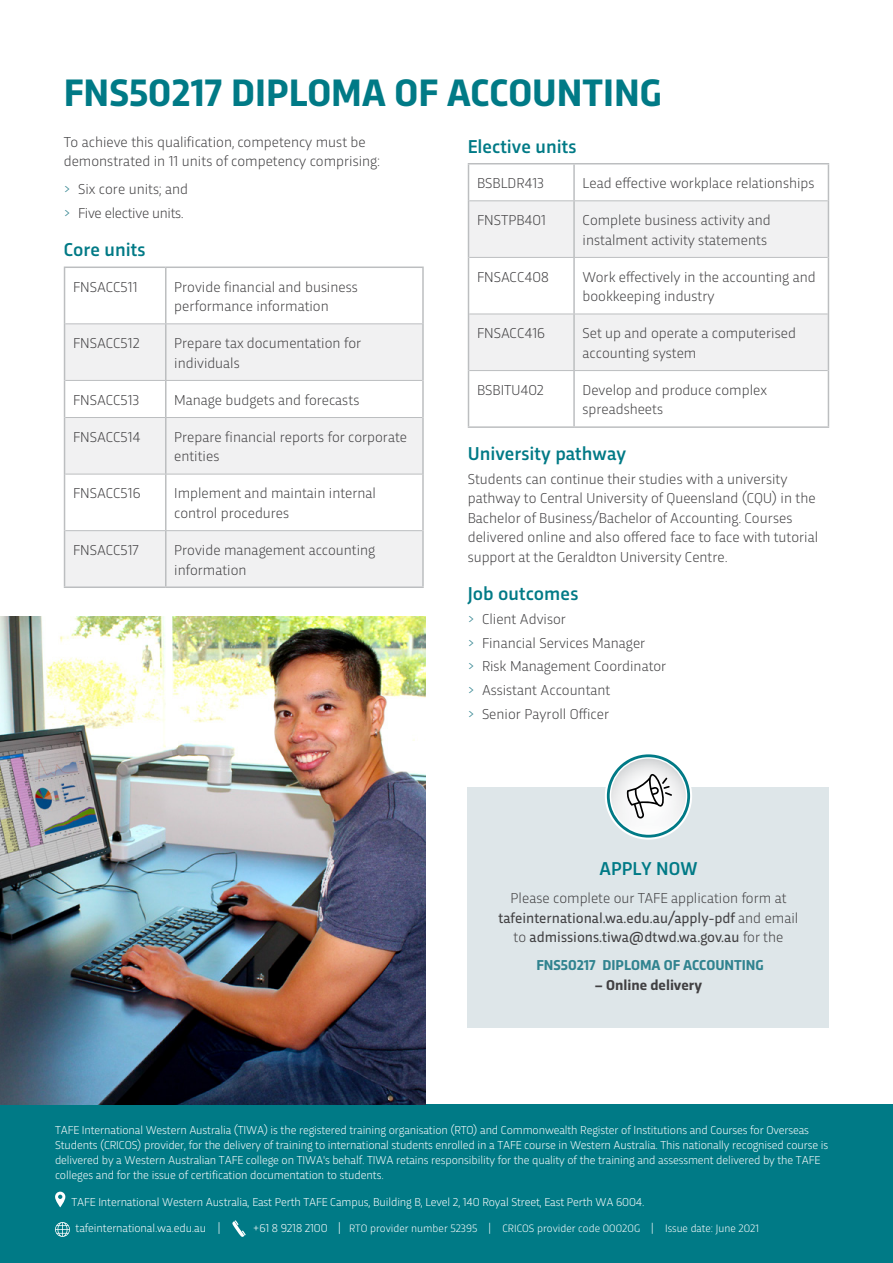
<style>
.page{position:relative;width:893px;height:1263px;background:#fff}
.page>*{position:absolute;margin:0;border:0;box-sizing:border-box;transform-origin:0 0}
.t1{font:700 40.05px "Trasandina";color:#007a86}
.t2{font:500 19.5px "Trasandina";color:#007a86}
.t3{font:300 15px/19.5px "Trasandina";color:#414042}
.t4{font:15px/19.5px "Trasandina";color:#414042;text-align:center}
.t5{font:300 15px/23.7px "Trasandina";letter-spacing:-.02em;color:#414042}
.t6{font:700 15px "Trasandina";color:#30838f}
.t7{font:700 15px "Trasandina";color:#414042}
.t8{font:300 12px/15px "Trasandina";letter-spacing:-.01em;color:#fff}
.t9{font:300 11.25px "Trasandina";color:#fff}
.s1{color:#30838f}
.s2{font-weight:300}
.s3{font-size:12px}
</style>
<div class="page">
<div style="left:0;top:1104px;width:893px;height:159px;background:#007a86"></div>
<svg style="left:55px;top:1192px;width:10px;height:15px"></svg>
<svg style="left:55px;top:1222px;width:15px;height:15px"></svg>
<svg style="left:232px;top:1220px;width:14px;height:17px"></svg>
<svg style="left:65px;top:324px;width:357px;height:262px;fill:#f1f1f2"></svg>
<hr style="left:64px;top:266px;width:102px;height:2px;background:#bcbec0">
<hr style="left:64px;top:268px;width:1px;height:56px;background:#bcbec0">
<hr style="left:166px;top:266px;width:258px;height:2px;background:#bcbec0">
<hr style="left:165px;top:268px;width:2px;height:55px;background:#bcbec0">
<hr style="left:422px;top:268px;width:2px;height:56px;background:#bcbec0">
<hr style="left:64px;top:324px;width:1px;height:56px;background:#bcbec0">
<hr style="left:165px;top:324px;width:2px;height:56px;background:#bcbec0">
<hr style="left:422px;top:324px;width:2px;height:56px;background:#bcbec0">
<hr style="left:64px;top:380px;width:1px;height:37px;background:#bcbec0">
<hr style="left:165px;top:381px;width:2px;height:36px;background:#bcbec0">
<hr style="left:422px;top:380px;width:2px;height:37px;background:#bcbec0">
<hr style="left:64px;top:417px;width:1px;height:57px;background:#bcbec0">
<hr style="left:165px;top:418px;width:2px;height:56px;background:#bcbec0">
<hr style="left:422px;top:417px;width:2px;height:57px;background:#bcbec0">
<hr style="left:64px;top:474px;width:1px;height:57px;background:#bcbec0">
<hr style="left:165px;top:474px;width:2px;height:56px;background:#bcbec0">
<hr style="left:422px;top:474px;width:2px;height:57px;background:#bcbec0">
<hr style="left:64px;top:531px;width:1px;height:55px;background:#bcbec0">
<hr style="left:165px;top:531px;width:2px;height:55px;background:#bcbec0">
<hr style="left:422px;top:531px;width:2px;height:55px;background:#bcbec0">
<hr style="left:64px;top:586px;width:102px;height:2px;background:#bcbec0">
<hr style="left:166px;top:586px;width:258px;height:2px;background:#bcbec0">
<hr style="left:65px;top:323px;width:101px;height:1px;background:#bcbec0">
<hr style="left:166px;top:323px;width:256px;height:1px;background:#bcbec0">
<hr style="left:65px;top:380px;width:101px;height:1px;background:#bcbec0">
<hr style="left:166px;top:380px;width:256px;height:1px;background:#bcbec0">
<hr style="left:65px;top:417px;width:101px;height:1px;background:#bcbec0">
<hr style="left:166px;top:417px;width:256px;height:1px;background:#bcbec0">
<hr style="left:65px;top:474px;width:101px;height:1px;background:#bcbec0">
<hr style="left:166px;top:474px;width:256px;height:1px;background:#bcbec0">
<hr style="left:65px;top:530px;width:101px;height:1px;background:#bcbec0">
<hr style="left:166px;top:530px;width:256px;height:1px;background:#bcbec0">
<svg style="left:469px;top:164px;width:359px;height:262px"></svg>
<svg style="left:469px;top:201px;width:359px;height:169px;fill:#f1f1f2"></svg>
<hr style="left:468px;top:163px;width:106px;height:1px;background:#bcbec0">
<hr style="left:468px;top:164px;width:1px;height:37px;background:#bcbec0">
<hr style="left:574px;top:163px;width:255px;height:1px;background:#bcbec0">
<hr style="left:573px;top:164px;width:2px;height:36px;background:#bcbec0">
<hr style="left:828px;top:164px;width:1px;height:37px;background:#bcbec0">
<hr style="left:468px;top:201px;width:1px;height:56px;background:#bcbec0">
<hr style="left:573px;top:201px;width:2px;height:56px;background:#bcbec0">
<hr style="left:828px;top:201px;width:1px;height:56px;background:#bcbec0">
<hr style="left:468px;top:257px;width:1px;height:57px;background:#bcbec0">
<hr style="left:573px;top:258px;width:2px;height:56px;background:#bcbec0">
<hr style="left:828px;top:257px;width:1px;height:57px;background:#bcbec0">
<hr style="left:468px;top:314px;width:1px;height:57px;background:#bcbec0">
<hr style="left:573px;top:314px;width:2px;height:56px;background:#bcbec0">
<hr style="left:828px;top:314px;width:1px;height:57px;background:#bcbec0">
<hr style="left:468px;top:371px;width:1px;height:55px;background:#bcbec0">
<hr style="left:573px;top:371px;width:2px;height:55px;background:#bcbec0">
<hr style="left:828px;top:371px;width:1px;height:55px;background:#bcbec0">
<hr style="left:468px;top:426px;width:106px;height:2px;background:#bcbec0">
<hr style="left:574px;top:426px;width:255px;height:2px;background:#bcbec0">
<hr style="left:469px;top:200px;width:105px;height:1px;background:#bcbec0">
<hr style="left:574px;top:200px;width:254px;height:1px;background:#bcbec0">
<hr style="left:469px;top:257px;width:105px;height:1px;background:#bcbec0">
<hr style="left:574px;top:257px;width:254px;height:1px;background:#bcbec0">
<hr style="left:469px;top:314px;width:105px;height:1px;background:#bcbec0">
<hr style="left:574px;top:314px;width:254px;height:1px;background:#bcbec0">
<hr style="left:469px;top:370px;width:105px;height:1px;background:#bcbec0">
<hr style="left:574px;top:370px;width:254px;height:1px;background:#bcbec0">
<img style="left:0;top:617px;width:425px;height:487px">
<div style="left:468px;top:788px;width:361px;height:240px;background:#dee6e9"></div>
<svg style="left:605px;top:752px;width:87px;height:88px"></svg>
<svg style="left:607px;top:754px;width:83px;height:83px"></svg>
<h1 class="t1" style="left:64px;top:63px;width:599px">FNS50217 DIPLOMA OF ACCOUNTING</h1>
<p class="t3" style="left:64px;top:131px;width:318px">To achieve this qualification, competency must be demonstrated in 11 units of competency comprising:</p>
<p class="t5" style="left:64px;top:176px;width:126px"><span class="s1">&gt;</span> Six core units; and <span class="s1">&gt;</span> Five elective units.</p>
<h2 class="t2" style="left:64px;top:235px;width:83px">Core units</h2>
<p class="t3" style="left:73px;top:276px;width:66px">FNSACC511</p>
<p class="t3" style="left:174px;top:276px;width:185px">Provide financial and business performance information</p>
<p class="t3" style="left:73px;top:332px;width:68px">FNSACC512</p>
<p class="t3" style="left:174px;top:332px;width:188px">Prepare tax documentation for individuals</p>
<p class="t3" style="left:73px;top:389px;width:68px">FNSACC513</p>
<p class="t3" style="left:174px;top:389px;width:187px">Manage budgets and forecasts</p>
<p class="t3" style="left:73px;top:426px;width:69px">FNSACC514</p>
<p class="t3" style="left:174px;top:426px;width:234px">Prepare financial reports for corporate entities</p>
<p class="t3" style="left:73px;top:483px;width:69px">FNSACC516</p>
<p class="t3" style="left:174px;top:483px;width:203px">Implement and maintain internal control procedures</p>
<p class="t3" style="left:73px;top:539px;width:67px">FNSACC517</p>
<p class="t3" style="left:174px;top:539px;width:202px">Provide management accounting information</p>
<h2 class="t2" style="left:468px;top:132px;width:110px">Elective units</h2>
<p class="t3" style="left:477px;top:172px;width:69px">BSBLDR413</p>
<p class="t3" style="left:583px;top:172px;width:233px">Lead effective workplace relationships</p>
<p class="t3" style="left:477px;top:209px;width:71px">FNSTPB401</p>
<p class="t3" style="left:583px;top:209px;width:190px">Complete business activity and instalment activity statements</p>
<p class="t3" style="left:477px;top:266px;width:73px">FNSACC408</p>
<p class="t3" style="left:583px;top:266px;width:235px">Work effectively in the accounting and bookkeeping industry</p>
<p class="t3" style="left:477px;top:323px;width:70px">FNSACC416</p>
<p class="t3" style="left:583px;top:323px;width:215px">Set up and operate a computerised accounting system</p>
<p class="t3" style="left:477px;top:379px;width:68px">BSBITU402</p>
<p class="t3" style="left:583px;top:379px;width:186px">Develop and produce complex spreadsheets</p>
<h2 class="t2" style="left:468px;top:439px;width:160px">University pathway</h2>
<p class="t3" style="left:468px;top:468px;width:352px">Students can continue their studies with a university pathway to Central University of Queensland (CQU) in the Bachelor of Business/Bachelor of Accounting. Courses delivered online and also offered face to face with tutorial support at the Geraldton University Centre.</p>
<h2 class="t2" style="left:468px;top:579px;width:112px">Job outcomes</h2>
<p class="t3" style="left:468px;top:606px;width:200px;line-height:23.7px"><span class="s1">&gt;</span> Client Advisor<br><span class="s1">&gt;</span> Financial Services Manager<br><span class="s1">&gt;</span> Risk Management Coordinator <span class="s1">&gt;</span> Assistant Accountant<br><span class="s1">&gt;</span> Senior Payroll Officer</p>
<h2 class="t2" style="left:599px;top:854px;width:99px">APPLY NOW</h2>
<p class="t4" style="left:499px;top:887px;width:301px"><span class="s2">Please complete our TAFE application form at </span>tafeinternational.wa.edu.au/apply-pdf <span class="s2">and email to</span> admissions.tiwa@dtwd.wa.gov.au <span class="s2">for the</span></p>
<p class="t6" style="left:536px;top:954px;width:229px">FNS50217 DIPLOMA OF ACCOUNTING</p>
<p class="t7" style="left:595px;top:974px;width:109px">– Online delivery</p>
<p class="t8" style="left:55px;top:1122px;width:775px">TAFE International Western Australia (TIWA) is the registered training organisation (RTO) and Commonwealth Register of Institutions and Courses for Overseas Students (CRICOS) provider, for the delivery of training to international students enrolled in a TAFE course in Western Australia. This nationally recognised course is delivered by a Western Australian TAFE college on TIWA's behalf. TIWA retains responsibility for the quality of the training and assessment delivered by the TAFE colleges and for the issue of certification documentation to students.</p>
<p class="t8" style="left:71px;top:1193px;width:574px">TAFE International Western Australia, East Perth TAFE Campus, Building B, Level 2, 140 Royal Street, East Perth WA 6004.</p>
<p class="t8" style="left:76px;top:1220px;width:146px">tafeinternational.wa.edu.au |</p>
<p class="t9" style="left:253px;top:1220px;width:508px"><span class="s3">+61 8 9218 2100 |</span> RTO provider number 52395 | CRICOS provider code 00020G | Issue date: June 2021</p>
</div>
